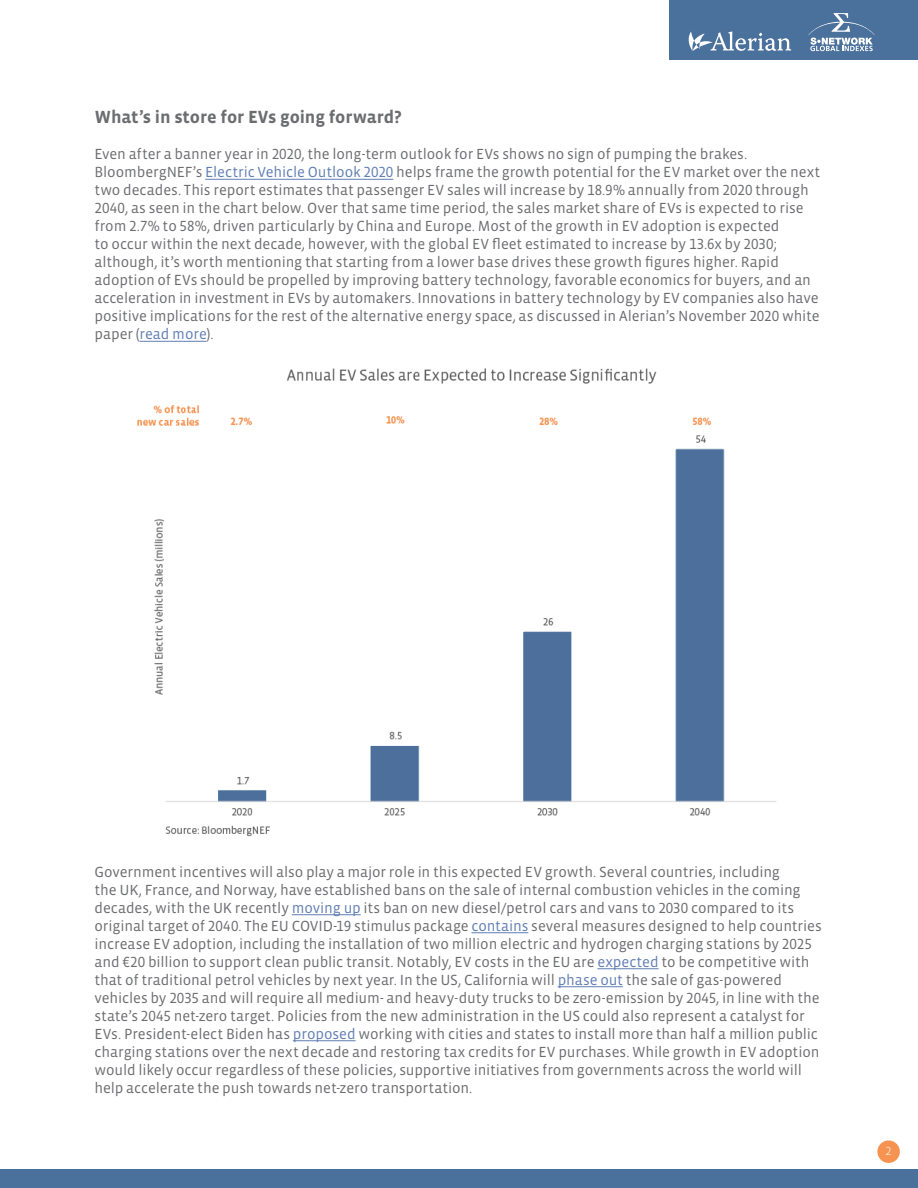
<style>
.page{position:relative;width:918px;height:1188px;background:#fff}
.page>*{position:absolute;margin:0;border:0;box-sizing:border-box;transform-origin:0 0}
.t1{font:700 18px "Vista Sans OT";letter-spacing:-.005em;color:#6c6d70}
.t2{font:15px/18px "Vista Sans OT";letter-spacing:-.005em;color:#6c6d70}
.t3{font:300 12px "Vista Sans OT";color:#fff}
.s1{color:#607eb4}
</style>
<div class="page">
<div style="left:0;top:1169px;width:918px;height:19px;background:#4a709c"></div>
<div style="left:877px;top:1140px;width:23px;height:23px;background:#f69351;border-radius:50%"></div>
<div style="left:669px;top:0;width:249px;height:60px;background:#4a709c"></div>
<svg style="left:688px;top:32px;width:103px;height:19px"></svg>
<svg style="left:808px;top:13px;width:67px;height:38px"></svg>
<hr style="left:205px;top:179px;width:188px;height:1px;background:#607eb4">
<hr style="left:140px;top:341px;width:67px;height:1px;background:#607eb4">
<hr style="left:292px;top:914px;width:69px;height:1px;background:#607eb4">
<hr style="left:471px;top:932px;width:57px;height:1px;background:#607eb4">
<hr style="left:597px;top:968px;width:62px;height:1px;background:#607eb4">
<hr style="left:558px;top:986px;width:65px;height:1px;background:#607eb4">
<hr style="left:293px;top:1040px;width:63px;height:1px;background:#607eb4">
<img style="left:137px;top:368px;width:639px;height:469px">
<p class="t1" style="left:94px;top:108px;width:309px">What’s in store for EVs going forward?</p>
<p class="t2" style="left:94px;top:146px;width:727px">Even after a banner year in 2020, the long-term outlook for EVs shows no sign of pumping the brakes.<br>BloombergNEF’s <span class="s1">Electric Vehicle Outlook 2020</span> helps frame the growth potential for the EV market over the next two decades. This report estimates that passenger EV sales will increase by 18.9% annually from 2020 through 2040, as seen in the chart below. Over that same time period, the sales market share of EVs is expected to rise from 2.7% to 58%, driven particularly by China and Europe. Most of the growth in EV adoption is expected<br>to occur within the next decade, however, with the global EV fleet estimated to increase by 13.6x by 2030; although, it’s worth mentioning that starting from a lower base drives these growth figures higher. Rapid adoption of EVs should be propelled by improving battery technology, favorable economics for buyers, and an acceleration in investment in EVs by automakers. Innovations in battery technology by EV companies also have positive implications for the rest of the alternative energy space, as discussed in Alerian’s November 2020 white paper (<span class="s1">read more</span>).</p>
<p class="t2" style="left:94px;top:863px;width:729px">Government incentives will also play a major role in this expected EV growth. Several countries, including<br>the UK, France, and Norway, have established bans on the sale of internal combustion vehicles in the coming decades, with the UK recently <span class="s1">moving up</span> its ban on new diesel/petrol cars and vans to 2030 compared to its original target of 2040. The EU COVID-19 stimulus package <span class="s1">contains</span> several measures designed to help countries increase EV adoption, including the installation of two million electric and hydrogen charging stations by 2025 and €20 billion to support clean public transit. Notably, EV costs in the EU are <span class="s1">expected</span> to be competitive with that of traditional petrol vehicles by next year. In the US, California will <span class="s1">phase out</span> the sale of gas-powered vehicles by 2035 and will require all medium- and heavy-duty trucks to be zero-emission by 2045, in line with the state’s 2045 net-zero target. Policies from the new administration in the US could also represent a catalyst for EVs. President-elect Biden has <span class="s1">proposed</span> working with cities and states to install more than half a million public charging stations over the next decade and restoring tax credits for EV purchases. While growth in EV adoption would likely occur regardless of these policies, supportive initiatives from governments across the world will help accelerate the push towards net-zero transportation.</p>
<p class="t3" style="left:886px;top:1145px;width:7px">2</p>
</div>
